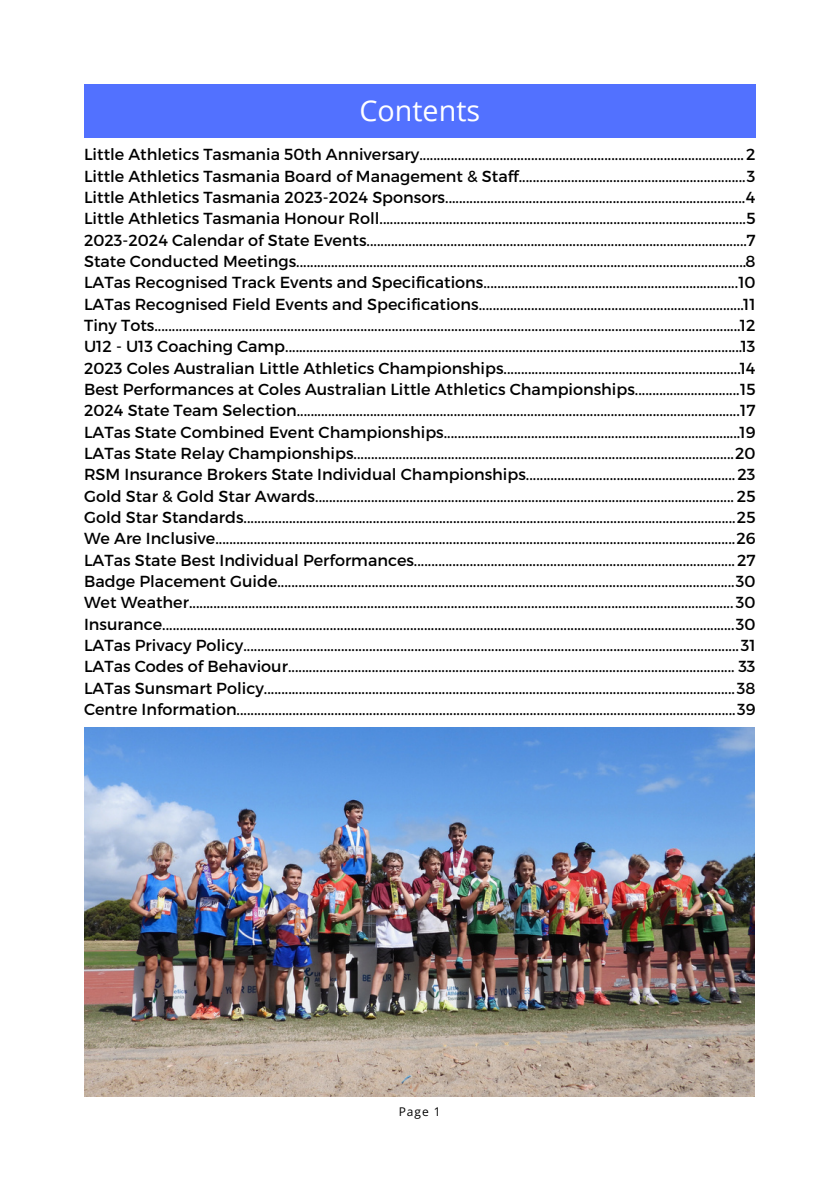
<style>
.page{position:relative;width:839px;height:1191px;background:#fff}
.page>*{position:absolute;margin:0;border:0;box-sizing:border-box;transform-origin:0 0}
.t1{font:28.8px "Open Sans";color:#fff}
.t2{font:16px "Montserrat";color:#000}
.t3{font:12px "Open Sans";color:#000}
</style>
<div class="page">
<div style="left:84px;top:84px;width:671px;height:53px;background:#5271ff"></div>
<img style="left:84px;top:728px;width:671px;height:369px">
<p class="t1" style="left:359px;top:91px;width:122px">Contents</p>
<p class="t2" style="left:84px;top:144px;width:673px">Little Athletics Tasmania 50th Anniversary.............................................................................................2</p>
<p class="t2" style="left:84px;top:187px;width:673px">Little Athletics Tasmania 2023-2024 Sponsors......................................................................................4</p>
<p class="t2" style="left:84px;top:208px;width:673px">Little Athletics Tasmania Honour Roll.........................................................................................................5</p>
<p class="t2" style="left:84px;top:229px;width:673px">2023-2024 Calendar of State Events.............................................................................................................7</p>
<p class="t2" style="left:84px;top:165px;width:673px">Little Athletics Tasmania Board of Management &amp; Staff.................................................................3</p>
<p class="t2" style="left:84px;top:251px;width:673px">State Conducted Meetings.................................................................................................................................8</p>
<p class="t2" style="left:84px;top:272px;width:673px">LATas Recognised Track Events and Specifications.........................................................................10</p>
<p class="t2" style="left:84px;top:293px;width:673px">LATas Recognised Field Events and Specifications............................................................................11</p>
<p class="t2" style="left:84px;top:336px;width:673px">U12 - U13 Coaching Camp...................................................................................................................................13</p>
<p class="t2" style="left:84px;top:357px;width:673px">2023 Coles Australian Little Athletics Championships....................................................................14</p>
<p class="t2" style="left:84px;top:379px;width:673px">Best Performances at Coles Australian Little Athletics Championships..............................15</p>
<p class="t2" style="left:84px;top:400px;width:673px">2024 State Team Selection...............................................................................................................................17</p>
<p class="t2" style="left:84px;top:421px;width:673px">LATas State Combined Event Championships.....................................................................................19</p>
<p class="t2" style="left:84px;top:443px;width:673px">LATas State Relay Championships.............................................................................................................20</p>
<p class="t2" style="left:84px;top:464px;width:673px">RSM Insurance Brokers State Individual Championships............................................................23</p>
<p class="t2" style="left:84px;top:485px;width:673px">Gold Star &amp; Gold Star Awards........................................................................................................................ 25</p>
<p class="t2" style="left:84px;top:507px;width:673px">Gold Star Standards.............................................................................................................................................25</p>
<p class="t2" style="left:84px;top:528px;width:673px">We Are Inclusive.....................................................................................................................................................26</p>
<p class="t2" style="left:84px;top:549px;width:673px">LATas State Best Individual Performances............................................................................................27</p>
<p class="t2" style="left:84px;top:571px;width:673px">Badge Placement Guide...................................................................................................................................30</p>
<p class="t2" style="left:84px;top:592px;width:673px">Wet Weather............................................................................................................................................................30</p>
<p class="t2" style="left:84px;top:613px;width:673px">Insurance....................................................................................................................................................................30</p>
<p class="t2" style="left:84px;top:635px;width:673px">LATas Privacy Policy..............................................................................................................................................31</p>
<p class="t2" style="left:84px;top:656px;width:673px">LATas Codes of Behaviour................................................................................................................................ 33</p>
<p class="t2" style="left:84px;top:677px;width:673px">LATas Sunsmart Policy.......................................................................................................................................38</p>
<p class="t2" style="left:84px;top:315px;width:673px">Tiny Tots........................................................................................................................................................................12</p>
<p class="t2" style="left:84px;top:699px;width:673px">Centre Information...............................................................................................................................................39</p>
<p class="t3" style="left:398px;top:1103px;width:44px">Page 1</p>
</div>
